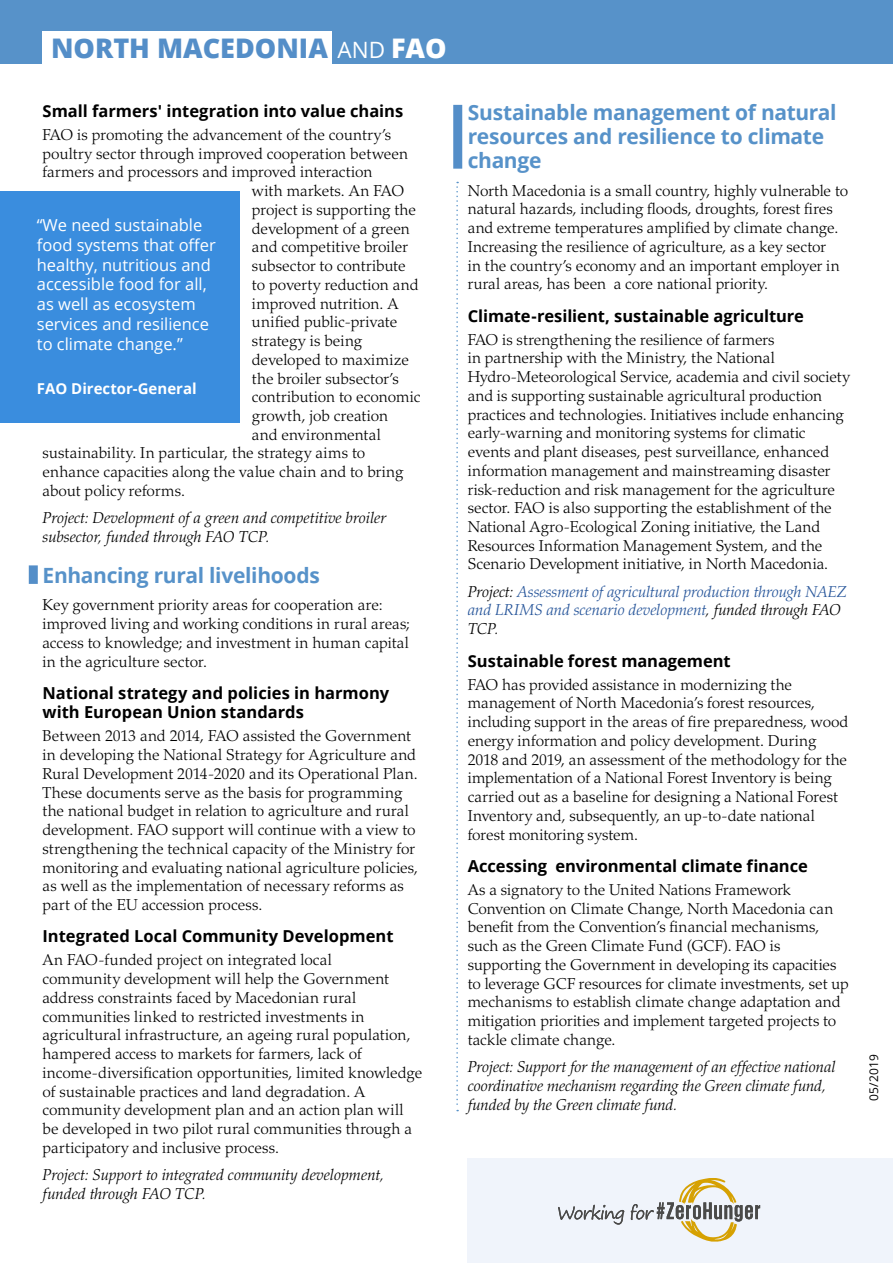
<style>
.page{position:relative;width:893px;height:1263px;background:#fff}
.page>*{position:absolute;margin:0;border:0;box-sizing:border-box;transform-origin:0 0}
.t1{font:800 27px "Open Sans";color:#548ec8}
.t2{font:700 21px/24px "Open Sans";letter-spacing:-.015em;color:#5792c9}
.t3{font:700 16.5px/19.5px "Open Sans";color:#000}
.t4{font:16.5px/19.8px "Open Sans";color:#fff}
.t5{font:300 15.75px/18.8px "Palatino LT Std";color:#000}
.t6{font:italic 300 15.75px/18.8px "Palatino LT Std";color:#000}
.t7{font:italic 300 15.75px/18.8px "Palatino LT Std";color:#255499}
.t8{font:700 15px "Open Sans";color:#fff}
.t9{font:12px "Open Sans";letter-spacing:.015em;color:#000}
.s1{font-weight:400;font-size:22.5px;color:#fff}
.s2{color:#fff}
.s3{color:#000}
</style>
<div class="page">
<div style="left:468px;top:1158px;width:425px;height:105px;background:#f0f4fb"></div>
<div style="left:0;top:0;width:893px;height:64px;background:#5792c9"></div>
<div style="left:43px;top:31px;width:289px;height:55px;background:#fff"></div>
<svg style="left:558px;top:1205px;width:66px;height:19px"></svg>
<svg style="left:631px;top:1178px;width:129px;height:64px"></svg>
<div style="left:0;top:191px;width:239px;height:231px;background:#3a8dde"></div>
<svg style="left:456px;top:182px;width:2px;height:929px"></svg>
<div style="left:453px;top:105px;width:9px;height:64px;background:#548ec8"></div>
<div style="left:29px;top:565px;width:9px;height:19px;background:#548ec8"></div>
<h1 class="t1" style="left:51px;top:28px;width:397px">NORTH MACEDONIA <span class="s1">AND</span> <span class="s2">FAO</span></h1>
<p class="t3" style="left:43px;top:101px;width:362px">Small farmers' integration into value chains</p>
<p class="t5" style="left:43px;top:125px;width:350px">FAO is promoting the advancement of the country’s</p>
<p class="t5" style="left:43px;top:144px;width:367px">poultry sector through improved cooperation between</p>
<p class="t5" style="left:43px;top:163px;width:331px">farmers and processors and improved interaction</p>
<p class="t5" style="left:252px;top:182px;width:154px">with markets. An FAO</p>
<p class="t5" style="left:252px;top:200px;width:166px">project is supporting the</p>
<p class="t5" style="left:252px;top:219px;width:160px">development of a green</p>
<p class="t5" style="left:252px;top:238px;width:158px">and competitive broiler</p>
<p class="t5" style="left:252px;top:257px;width:155px">subsector to contribute</p>
<p class="t5" style="left:252px;top:275px;width:168px">to poverty reduction and</p>
<p class="t5" style="left:252px;top:294px;width:148px">improved nutrition. A</p>
<p class="t5" style="left:252px;top:313px;width:147px">unified public‑private</p>
<p class="t5" style="left:252px;top:332px;width:112px">strategy is being</p>
<p class="t5" style="left:252px;top:350px;width:158px">developed to maximize</p>
<p class="t5" style="left:252px;top:369px;width:148px">the broiler subsector’s</p>
<p class="t5" style="left:252px;top:388px;width:170px">contribution to economic</p>
<p class="t5" style="left:252px;top:406px;width:138px">growth, job creation</p>
<p class="t5" style="left:252px;top:425px;width:130px">and environmental</p>
<p class="t5" style="left:43px;top:444px;width:324px">sustainability. In particular, the strategy aims to</p>
<p class="t5" style="left:43px;top:463px;width:362px">enhance capacities along the value chain and to bring</p>
<p class="t5" style="left:43px;top:481px;width:144px">about policy reforms.</p>
<p class="t6" style="left:43px;top:509px;width:345px">Project: Development of a green and competitive broiler subsector, funded through FAO TCP.</p>
<h2 class="t2" style="left:43px;top:563px;width:279px">Enhancing rural livelihoods</h2>
<p class="t5" style="left:43px;top:596px;width:369px">Key government priority areas for cooperation are: improved living and working conditions in rural areas; access to knowledge; and investment in human capital in the agriculture sector.</p>
<p class="t3" style="left:43px;top:683px;width:348px">National strategy and policies in harmony with European Union standards</p>
<p class="t5" style="left:43px;top:727px;width:377px">Between 2013 and 2014, FAO assisted the Government in developing the National Strategy for Agriculture and Rural Development 2014-2020 and its Operational Plan.<br>These documents serve as the basis for programming the national budget in relation to agriculture and rural development. FAO support will continue with a view to strengthening the technical capacity of the Ministry for monitoring and evaluating national agriculture policies, as well as the implementation of necessary reforms as part of the EU accession process.</p>
<p class="t3" style="left:43px;top:926px;width:353px">Integrated Local Community Development</p>
<p class="t5" style="left:43px;top:951px;width:381px">An FAO-funded project on integrated local<br>community development will help the Government address constraints faced by Macedonian rural communities linked to restricted investments in agricultural infrastructure, an ageing rural population, hampered access to markets for farmers, lack of income‑diversification opportunities, limited knowledge of sustainable practices and land degradation. A community development plan and an action plan will be developed in two pilot rural communities through a participatory and inclusive process.</p>
<p class="t6" style="left:43px;top:1166px;width:343px">Project: Support to integrated community development, funded through FAO TCP.</p>
<p class="t4" style="left:37px;top:215px;width:180px">“We need sustainable food systems that offer healthy, nutritious and accessible food for all, as well as ecosystem services and resilience to climate change.”</p>
<p class="t8" style="left:37px;top:378px;width:161px">FAO Director-General</p>
<h2 class="t2" style="left:468px;top:100px;width:370px">Sustainable management of natural resources and resilience to climate change</h2>
<p class="t5" style="left:468px;top:181px;width:382px">North Macedonia is a small country, highly vulnerable to natural hazards, including floods, droughts, forest fires and extreme temperatures amplified by climate change.<br>Increasing the resilience of agriculture, as a key sector<br>in the country’s economy and an important employer in rural areas, has been a core national priority.</p>
<p class="t3" style="left:468px;top:305px;width:338px">Climate-resilient, sustainable agriculture</p>
<p class="t5" style="left:468px;top:330px;width:384px">FAO is strengthening the resilience of farmers<br>in partnership with the Ministry, the National Hydro‑Meteorological Service, academia and civil society and is supporting sustainable agricultural production practices and technologies. Initiatives include enhancing early-warning and monitoring systems for climatic events and plant diseases, pest surveillance, enhanced information management and mainstreaming disaster risk-reduction and risk management for the agriculture sector. FAO is also supporting the establishment of the National Agro-Ecological Zoning initiative, the Land Resources Information Management System, and the Scenario Development initiative, in North Macedonia.</p>
<p class="t7" style="left:468px;top:582px;width:380px"><span class="s3">Project:</span> Assessment of agricultural production through NAEZ and LRIMS and scenario development<span class="s3">, funded through FAO<br>TCP.</span></p>
<p class="t3" style="left:468px;top:650px;width:264px">Sustainable forest management</p>
<p class="t5" style="left:468px;top:675px;width:382px">FAO has provided assistance in modernizing the management of North Macedonia’s forest resources, including support in the areas of fire preparedness, wood energy information and policy development. During 2018 and 2019, an assessment of the methodology for the implementation of a National Forest Inventory is being carried out as a baseline for designing a National Forest Inventory and, subsequently, an up-to-date national forest monitoring system.</p>
<p class="t3" style="left:468px;top:856px;width:342px">Accessing environmental climate finance</p>
<p class="t5" style="left:468px;top:880px;width:383px">As a signatory to the United Nations Framework Convention on Climate Change, North Macedonia can benefit from the Convention’s financial mechanisms, such as the Green Climate Fund (GCF). FAO is supporting the Government in developing its capacities to leverage GCF resources for climate investments, set up mechanisms to establish climate change adaptation and mitigation priorities and implement targeted projects to tackle climate change.</p>
<p class="t6" style="left:468px;top:1058px;width:369px">Project: Support for the management of an effective national coordinative mechanism regarding the Green climate fund, funded by the Green climate fund.</p>
<p class="t9" style="left:865px;top:1101px;width:48px;rotate:-90deg">05/2019</p>
</div>
